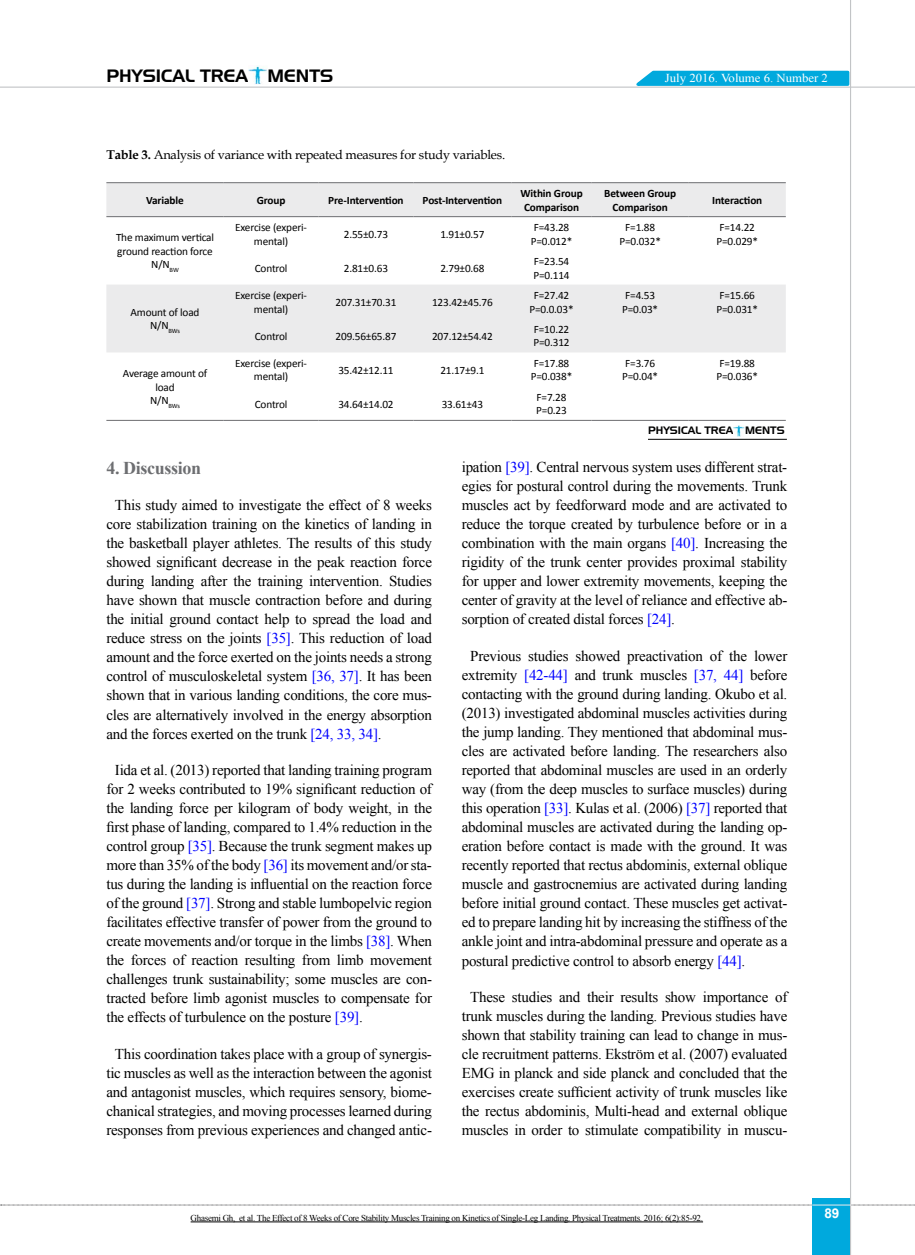
<style>
.page{position:relative;width:915px;height:1255px;background:#fff}
.page>*{position:absolute;margin:0;border:0;box-sizing:border-box;transform-origin:0 0}
.t1{font:700 18px "Times New Roman";letter-spacing:-.02em;color:#6d6e71}
.t2{font:17.4px "Aero Regular SWFTE";color:#000}
.t3{font:15px/19px "Times New Roman";letter-spacing:-.015em;color:#000;text-align:justify}
.t4{font:700 13.5px "Arial";color:#fff}
.t5{font:12.75px "Book Antiqua";letter-spacing:-.015em;color:#000}
.t6{font:12.15px "Times New Roman";color:#fff;scale:1.05 1}
.t7{font:11.25px/13.5px "Calibri";letter-spacing:-.015em;color:#000}
.t8{font:700 11.25px/13.5px "Calibri";letter-spacing:-.01em;color:#000;text-align:center}
.t9{font:10.5px "Aero Regular SWFTE";color:#000}
.t10{font:9px "Times New Roman";letter-spacing:-.03em;color:#000}
.s1{font-weight:700}
.s2{color:#00f}
</style>
<div class="page">
<svg style="left:1px;top:1204px;width:914px;height:1px"></svg>
<div style="left:812px;top:1198px;width:38px;height:56px;background:#00a9dd"></div>
<hr style="left:849px;top:0;width:1px;height:1254px;background:#c2c4c6">
<hr style="left:0;top:87px;width:914px;height:1px;background:#c2c4c6">
<hr style="left:812px;top:1204px;width:38px;height:1px;background:#ebebec">
<img style="left:248px;top:66px;width:19px;height:19px">
<svg style="left:629px;top:69px;width:221px;height:18px;background:#35bae2"></svg>
<svg style="left:106px;top:183px;width:679px;height:169px;fill:#ebebec"></svg>
<hr style="left:106px;top:182px;width:118px;height:1px;background:#6d6e71">
<hr style="left:224px;top:182px;width:94px;height:1px;background:#6d6e71">
<hr style="left:318px;top:182px;width:95px;height:1px;background:#6d6e71">
<hr style="left:413px;top:182px;width:98px;height:1px;background:#6d6e71">
<hr style="left:511px;top:182px;width:80px;height:1px;background:#6d6e71">
<hr style="left:591px;top:182px;width:97px;height:1px;background:#6d6e71">
<hr style="left:688px;top:182px;width:97px;height:1px;background:#6d6e71">
<hr style="left:106px;top:216px;width:118px;height:1px;background:#6d6e71">
<hr style="left:224px;top:216px;width:94px;height:1px;background:#6d6e71">
<hr style="left:318px;top:216px;width:95px;height:1px;background:#6d6e71">
<hr style="left:413px;top:216px;width:98px;height:1px;background:#6d6e71">
<hr style="left:511px;top:216px;width:80px;height:1px;background:#6d6e71">
<hr style="left:591px;top:216px;width:97px;height:1px;background:#6d6e71">
<hr style="left:688px;top:216px;width:97px;height:1px;background:#6d6e71">
<hr style="left:106px;top:420px;width:118px;height:1px;background:#6d6e71">
<hr style="left:224px;top:420px;width:94px;height:1px;background:#6d6e71">
<hr style="left:318px;top:420px;width:95px;height:1px;background:#6d6e71">
<hr style="left:413px;top:420px;width:98px;height:1px;background:#6d6e71">
<hr style="left:511px;top:420px;width:80px;height:1px;background:#6d6e71">
<hr style="left:591px;top:420px;width:97px;height:1px;background:#6d6e71">
<hr style="left:688px;top:420px;width:97px;height:1px;background:#6d6e71">
<hr style="left:647px;top:439px;width:139px;height:1px;background:#000">
<svg style="left:733px;top:425px;width:11px;height:12px"></svg>
<hr style="left:190px;top:1221px;width:512px;height:1px;background:#000">
<p class="t2" style="left:106px;top:65px;width:228px">PHYSICAL TREA MENTS</p>
<p class="t6" style="left:664px;top:70px;width:157px">July 2016. Volume 6. Number 2</p>
<p class="t5" style="left:106px;top:146px;width:400px"><span class="s1">Table 3.</span> Analysis of variance with repeated measures for study variables.</p>
<p class="t8" style="left:146px;top:193px;width:39px">Variable</p>
<p class="t8" style="left:257px;top:193px;width:30px">Group</p>
<p class="t8" style="left:328px;top:193px;width:77px">Pre-Intervention</p>
<p class="t8" style="left:422px;top:193px;width:81px">Post-Intervention</p>
<p class="t8" style="left:520px;top:187px;width:64px">Within Group<br>Comparison</p>
<p class="t8" style="left:604px;top:187px;width:73px">Between Group<br>Comparison</p>
<p class="t8" style="left:712px;top:193px;width:52px">Interaction</p>
<p class="t7" style="left:116px;top:231px;width:100px;text-align:center">The maximum vertical ground reaction force<br>N/N<sub>BW</sub></p>
<p class="t7" style="left:235px;top:221px;width:73px;text-align:center">Exercise (experi&shy;mental)</p>
<p class="t7" style="left:344px;top:227px;width:46px">2.55±0.73</p>
<p class="t7" style="left:440px;top:227px;width:46px">1.91±0.57</p>
<p class="t7" style="left:530px;top:221px;width:43px">F=43.28<br>P=0.012*</p>
<p class="t7" style="left:619px;top:221px;width:43px;text-align:center">F=1.88<br>P=0.032*</p>
<p class="t7" style="left:716px;top:221px;width:43px">F=14.22<br>P=0.029*</p>
<p class="t7" style="left:255px;top:261px;width:34px">Control</p>
<p class="t7" style="left:344px;top:261px;width:46px">2.81±0.63</p>
<p class="t7" style="left:440px;top:261px;width:46px">2.79±0.68</p>
<p class="t7" style="left:533px;top:254px;width:38px">F=23.54<br>P=0.114</p>
<p class="t7" style="left:130px;top:305px;width:70px;text-align:center">Amount of load<br>N/N<sub>BWs</sub></p>
<p class="t7" style="left:235px;top:288px;width:73px;text-align:center">Exercise (experi&shy;mental)</p>
<p class="t7" style="left:335px;top:295px;width:62px">207.31±70.31</p>
<p class="t7" style="left:432px;top:295px;width:62px">123.42±45.76</p>
<p class="t7" style="left:529px;top:288px;width:46px;text-align:center">F=27.42<br>P=0.0.03*</p>
<p class="t7" style="left:622px;top:288px;width:37px">F=4.53<br>P=0.03*</p>
<p class="t7" style="left:716px;top:288px;width:43px">F=15.66<br>P=0.031*</p>
<p class="t7" style="left:255px;top:329px;width:34px">Control</p>
<p class="t7" style="left:335px;top:329px;width:62px">209.56±65.87</p>
<p class="t7" style="left:432px;top:329px;width:62px">207.12±54.42</p>
<p class="t7" style="left:533px;top:322px;width:38px">F=10.22<br>P=0.312</p>
<p class="t7" style="left:123px;top:367px;width:86px;text-align:center">Average amount of load<br>N/N<sub>BWs</sub></p>
<p class="t7" style="left:235px;top:356px;width:73px;text-align:center">Exercise (experi&shy;mental)</p>
<p class="t7" style="left:338px;top:363px;width:57px">35.42±12.11</p>
<p class="t7" style="left:440px;top:363px;width:46px">21.17±9.1</p>
<p class="t7" style="left:530px;top:356px;width:43px">F=17.88<br>P=0.038*</p>
<p class="t7" style="left:622px;top:356px;width:37px">F=3.76<br>P=0.04*</p>
<p class="t7" style="left:716px;top:356px;width:43px">F=19.88<br>P=0.036*</p>
<p class="t7" style="left:255px;top:397px;width:34px">Control</p>
<p class="t7" style="left:338px;top:397px;width:57px">34.64±14.02</p>
<p class="t7" style="left:441px;top:397px;width:43px">33.61±43</p>
<p class="t7" style="left:536px;top:390px;width:32px">F=7.28<br>P=0.23</p>
<p class="t1" style="left:106px;top:455px;width:96px">4. Discussion</p>
<p class="t3" style="left:106px;top:495px;width:327px;text-indent:9px">This study aimed to investigate the effect of 8 weeks core stabilization training on the kinetics of landing in the basketball player athletes. The results of this study showed significant decrease in the peak reaction force during landing after the training intervention. Studies have shown that muscle contraction before and during the initial ground contact help to spread the load and reduce stress on the joints <span class="s2">[35]</span>. This reduction of load amount and the force exerted on the joints needs a strong control of musculoskeletal system <span class="s2">[36, 37]</span>. It has been shown that in various landing conditions, the core mus&shy;cles are alternatively involved in the energy absorption and the forces exerted on the trunk <span class="s2">[24, 33, 34]</span>.</p>
<p class="t3" style="left:106px;top:759px;width:327px;text-indent:9px">Iida et al. (2013) reported that landing training program for 2 weeks contributed to 19% significant reduction of the landing force per kilogram of body weight, in the first phase of landing, compared to 1.4% reduction in the control group <span class="s2">[35]</span>. Because the trunk segment makes up more than 35% of the body <span class="s2">[36]</span> its movement and/or sta&shy;tus during the landing is influential on the reaction force of the ground <span class="s2">[37]</span>. Strong and stable lumbopelvic region facilitates effective transfer of power from the ground to create movements and/or torque in the limbs <span class="s2">[38]</span>. When the forces of reaction resulting from limb movement challenges trunk sustainability; some muscles are con&shy;tracted before limb agonist muscles to compensate for the effects of turbulence on the posture <span class="s2">[39]</span>.</p>
<p class="t3" style="left:106px;top:1043px;width:327px;text-align:center">This coordination takes place with a group of synergis&shy;tic muscles as well as the interaction between the agonist and antagonist muscles, which requires sensory, biome&shy;chanical strategies, and moving processes learned during responses from previous experiences and changed antic-</p>
<p class="t9" style="left:648px;top:424px;width:138px">PHYSICAL TREA MENTS</p>
<p class="t3" style="left:461px;top:457px;width:327px">ipation <span class="s2">[39]</span>. Central nervous system uses different strat&shy;egies for postural control during the movements. Trunk muscles act by feedforward mode and are activated to reduce the torque created by turbulence before or in a combination with the main organs <span class="s2">[40]</span>. Increasing the rigidity of the trunk center provides proximal stability for upper and lower extremity movements, keeping the center of gravity at the level of reliance and effective ab&shy;sorption of created distal forces <span class="s2">[24]</span>.</p>
<p class="t3" style="left:461px;top:645px;width:327px;text-indent:9px">Previous studies showed preactivation of the lower extremity <span class="s2">[42-44]</span> and trunk muscles <span class="s2">[37, 44]</span> before contacting with the ground during landing. Okubo et al. (2013) investigated abdominal muscles activities during the jump landing. They mentioned that abdominal mus&shy;cles are activated before landing. The researchers also reported that abdominal muscles are used in an orderly way (from the deep muscles to surface muscles) during this operation <span class="s2">[33]</span>. Kulas et al. (2006) <span class="s2">[37]</span> reported that abdominal muscles are activated during the landing op&shy;eration before contact is made with the ground. It was recently reported that rectus abdominis, external oblique muscle and gastrocnemius are activated during landing before initial ground contact. These muscles get activat&shy;ed to prepare landing hit by increasing the stiffness of the ankle joint and intra-abdominal pressure and operate as a postural predictive control to absorb energy <span class="s2">[44]</span>.</p>
<p class="t3" style="left:461px;top:986px;width:327px;text-align:center">These studies and their results show importance of trunk muscles during the landing. Previous studies have shown that stability training can lead to change in mus&shy;cle recruitment patterns. Ekström et al. (2007) evaluated EMG in planck and side planck and concluded that the exercises create sufficient activity of trunk muscles like the rectus abdominis, Multi-head and external oblique muscles in order to stimulate compatibility in muscu-</p>
<p class="t10" style="left:190px;top:1211px;width:514px">Ghasemi Gh, et al. The Effect of 8 Weeks of Core Stability Muscles Training on Kinetics of Single-Leg Landing. Physical Treatments. 2016; 6(2):85-92.</p>
<p class="t4" style="left:824px;top:1204px;width:17px">89</p>
</div>
